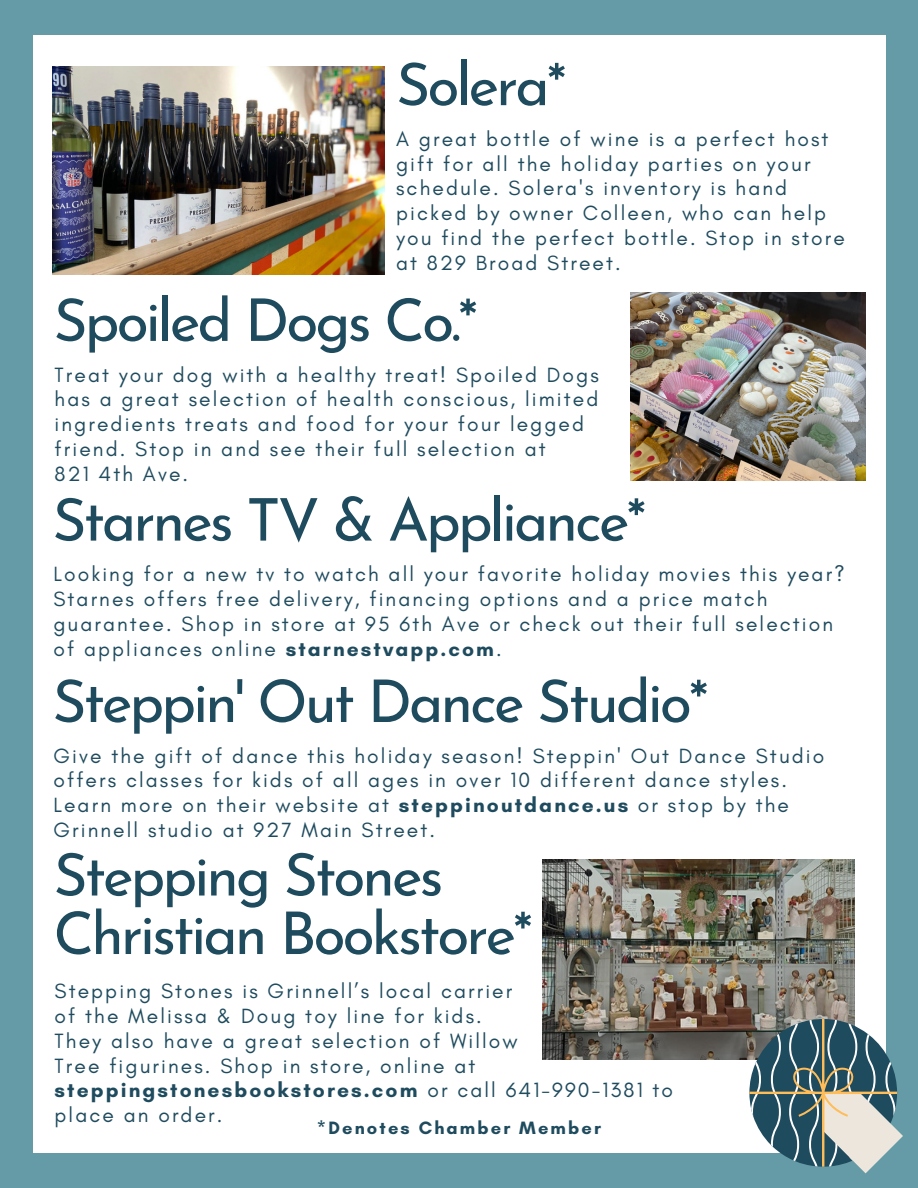
<style>
.page{position:relative;width:918px;height:1188px;background:#649ba7}
.page>*{position:absolute;margin:0;border:0;box-sizing:border-box;transform-origin:0 0}
.t1{font:58.8px "Josefin Sans";letter-spacing:-.05em;color:#1f4b5e}
.t2{font:21px/24.8px "Glacial Indifference";letter-spacing:.1em;color:#1f4b5e}
.t3{font:700 21px "Glacial Indifference";letter-spacing:.1em;color:#1f4b5e}
.t4{font:700 18.3px "Glacial Indifference";letter-spacing:.12em;color:#1f4b5e}
.s1{font-weight:700}
.s2{font-weight:400}
</style>
<div class="page">
<div style="left:33px;top:35px;width:852px;height:1118px;background:#fff"></div>
<img style="left:542px;top:859px;width:313px;height:201px">
<img style="left:52px;top:67px;width:332px;height:208px">
<svg style="left:749px;top:1019px;width:154px;height:154px"></svg>
<img style="left:631px;top:292px;width:235px;height:188px">
<p class="t1" style="left:396px;top:61px;width:172px">Solera*</p>
<p class="t2" style="left:396px;top:126px;width:450px">A great bottle of wine is a perfect host gift for all the holiday parties on your schedule. Solera's inventory is hand picked by owner Colleen, who can help you find the perfect bottle. Stop in store at 829 Broad Street.</p>
<p class="t1" style="left:53px;top:297px;width:426px">Spoiled Dogs Co.*</p>
<p class="t2" style="left:55px;top:362px;width:546px">Treat your dog with a healthy treat! Spoiled Dogs has a great selection of health conscious, limited ingredients treats and food for your four legged friend. Stop in and see their full selection at</p>
<p class="t2" style="left:55px;top:461px;width:135px">821 4th Ave.</p>
<p class="t1" style="left:52px;top:497px;width:595px">Starnes TV &amp; Appliance*</p>
<p class="t2" style="left:53px;top:562px;width:793px">Looking for a new tv to watch all your favorite holiday movies this year?<br>Starnes offers free delivery, financing options and a price match guarantee. Shop in store at 95 6th Ave or check out their full selection of appliances online <span class="s1">starnestvapp.com</span>.</p>
<p class="t1" style="left:52px;top:678px;width:658px">Steppin' Out Dance Studio*</p>
<p class="t2" style="left:53px;top:743px;width:772px">Give the gift of dance this holiday season! Steppin' Out Dance Studio offers classes for kids of all ages in over 10 different dance styles.<br>Learn more on their website at <span class="s1">steppinoutdance.us</span> or stop by the Grinnell studio at 927 Main Street.</p>
<p class="t1" style="left:53px;top:851px;width:392px">Stepping Stones</p>
<p class="t1" style="left:53px;top:910px;width:481px">Christian Bookstore*</p>
<p class="t2" style="left:55px;top:979px;width:459px">Stepping Stones is Grinnell’s local carrier</p>
<p class="t2" style="left:55px;top:1003px;width:429px">of the Melissa &amp; Doug toy line for kids.</p>
<p class="t2" style="left:55px;top:1028px;width:465px">They also have a great selection of Willow</p>
<p class="t2" style="left:55px;top:1053px;width:422px">Tree figurines. Shop in store, online at</p>
<p class="t3" style="left:55px;top:1077px;width:620px">steppingstonesbookstores.com <span class="s2">or call 641-990-1381 to</span></p>
<p class="t2" style="left:55px;top:1102px;width:169px">place an order.</p>
<p class="t4" style="left:317px;top:1117px;width:286px">*Denotes Chamber Member</p>
</div>
